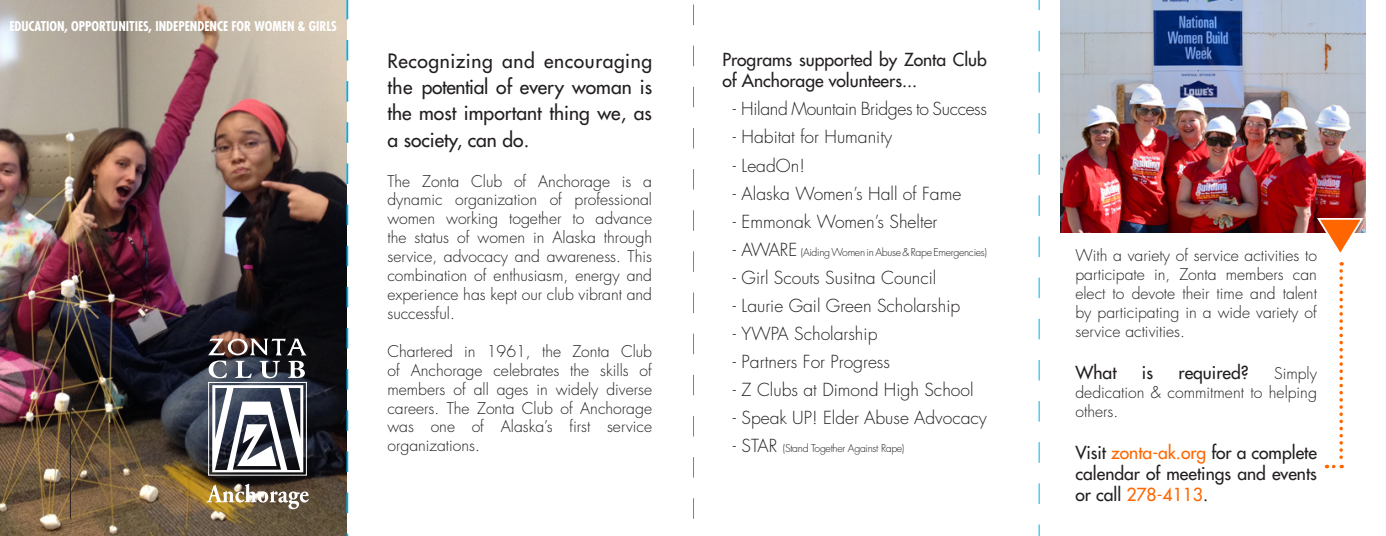
<style>
.page{position:relative;width:1386px;height:536px;background:#fff}
.page>*{position:absolute;margin:0;border:0;box-sizing:border-box;transform-origin:0 0}
.t1{font:19.25px/26.2px "Futura";color:#231f20;text-align:justify}
.t2{font:300 17.5px "Futura";color:#231f20}
.t3{font:17.5px/21px "Futura";color:#231f20}
.t4{font:300 17.5px "Futura";letter-spacing:-.02em;color:#231f20}
.t5{font:300 15.75px/18.9px "Futura";color:#231f20;text-align:justify}
.t6{font:700 condensed 13.12px "Futura";color:#fff}
.t7{font:300 10.5px "Futura";letter-spacing:-.03em;color:#231f20}
.s1{font-size:17.5px}
.s2{color:#f60}
</style>
<div class="page">
<img style="left:0;top:0;width:346px;height:536px">
<div style="left:208px;top:382px;width:99px;height:93px;border:1px solid #fff"></div>
<svg style="left:212px;top:385px;width:91px;height:87px"></svg>
<svg style="left:208px;top:338px;width:99px;height:40px"></svg>
<svg style="left:207px;top:483px;width:102px;height:26px"></svg>
<hr style="left:70px;top:398px;width:1px;height:120px;background:#231f20">
<svg style="left:346px;top:0;width:2px;height:536px"></svg>
<svg style="left:693px;top:4px;width:1px;height:515px"></svg>
<svg style="left:1039px;top:0;width:1px;height:536px"></svg>
<img style="left:1060px;top:0;width:305px;height:232px">
<svg style="left:1316px;top:216px;width:49px;height:49px"></svg>
<svg style="left:1326px;top:271px;width:17px;height:197px"></svg>
<p class="t6" style="left:9px;top:18px;width:329px">EDUCATION, OPPORTUNITIES, INDEPENDENCE FOR WOMEN &amp; GIRLS</p>
<p class="t1" style="left:387px;top:47px;width:266px">Recognizing and encouraging the potential of every woman is the most important thing we, as a society, can do.</p>
<p class="t5" style="left:387px;top:171px;width:266px">The Zonta Club of Anchorage is a dynamic organization of professional women working together to advance the status of women in Alaska through service, advocacy and awareness. This combination of enthusiasm, energy and experience has kept our club vibrant and successful.</p>
<p class="t5" style="left:387px;top:342px;width:266px">Chartered in 1961, the Zonta Club of Anchorage celebrates the skills of members of all ages in widely diverse careers. The Zonta Club of Anchorage was one of Alaska’s first service organizations.</p>
<p class="t3" style="left:722px;top:49px;width:266px">Programs supported by Zonta Club of Anchorage volunteers...</p>
<p class="t4" style="left:733px;top:98px;width:256px">- Hiland Mountain Bridges to Success</p>
<p class="t2" style="left:733px;top:126px;width:161px">- Habitat for Humanity</p>
<p class="t2" style="left:733px;top:154px;width:74px">- LeadOn!</p>
<p class="t2" style="left:733px;top:182px;width:230px">- Alaska Women’s Hall of Fame</p>
<p class="t2" style="left:733px;top:210px;width:206px">- Emmonak Women’s Shelter</p>
<p class="t7" style="left:733px;top:245px;width:256px"><span class="s1">- AWARE</span> (Aiding Women in Abuse &amp; Rape Emergencies)</p>
<p class="t2" style="left:733px;top:266px;width:205px">- Girl Scouts Susitna Council</p>
<p class="t2" style="left:733px;top:294px;width:229px">- Laurie Gail Green Scholarship</p>
<p class="t2" style="left:733px;top:322px;width:146px">- YWPA Scholarship</p>
<p class="t2" style="left:733px;top:350px;width:159px">- Partners For Progress</p>
<p class="t2" style="left:733px;top:378px;width:242px">- Z Clubs at Dimond High School</p>
<p class="t2" style="left:733px;top:406px;width:256px">- Speak UP! Elder Abuse Advocacy</p>
<p class="t7" style="left:733px;top:441px;width:173px"><span class="s1">- STAR</span> (Stand Together Against Rape)</p>
<p class="t5" style="left:1075px;top:246px;width:243px">With a variety of service activities to participate in, Zonta members can elect to devote their time and talent by participating in a wide variety of service activities.</p>
<p class="t3" style="left:1075px;top:361px;width:43px">What</p>
<p class="t3" style="left:1142px;top:361px;width:13px">is</p>
<p class="t3" style="left:1179px;top:361px;width:72px">required?</p>
<p class="t5" style="left:1075px;top:364px;width:243px;text-indent:199px">Simply dedication &amp; commitment to helping others.</p>
<p class="t3" style="left:1075px;top:441px;width:243px;text-align:justify">Visit <span class="s2">zonta-ak.org</span> for a complete calendar of meetings and events or call <span class="s2">278-4113</span>.</p>
</div>
